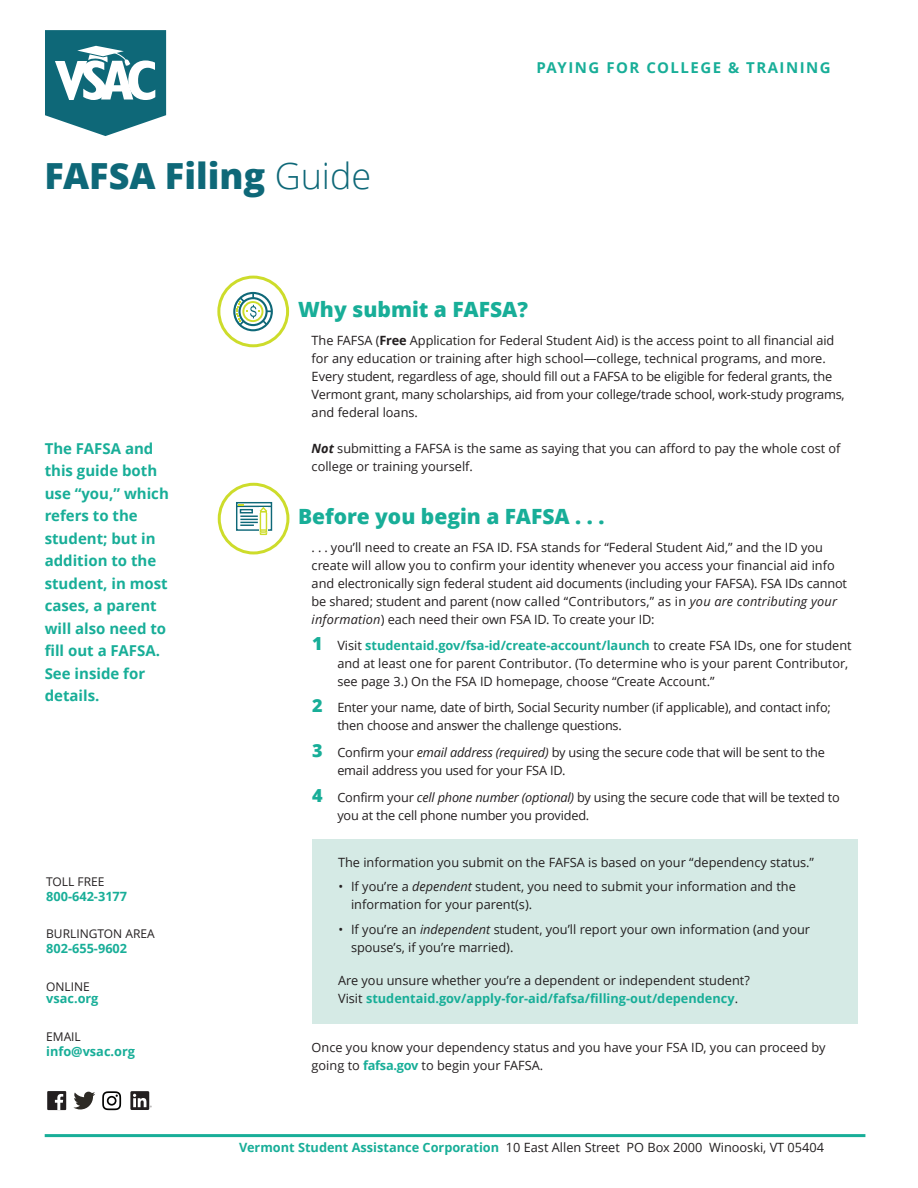
<style>
.page{position:relative;width:918px;height:1188px;background:#fff}
.page>*{position:absolute;margin:0;border:0;box-sizing:border-box;transform-origin:0 0}
.t1{font:800 36px "Open Sans";color:#0e6878}
.t2{font:800 21px "Open Sans";color:#18ae98}
.t3{font:700 15px/22.5px "Open Sans";color:#18ae98}
.t4{font:700 15px "Open Sans";letter-spacing:.1em;color:#18ae98}
.t5{font:12.75px/18px "Open Sans";color:#231f20}
.t6{font:700 12.75px "Open Sans";color:#18ae98}
.t7{font:12px "Open Sans";color:#231f20}
.s1{font-weight:300}
.s2{font-weight:700}
.s3{font-weight:700;font-style:italic}
.s4{font-style:italic}
.s5{font-weight:800;font-size:18px;color:#18ae98}
.s6{font-weight:700;color:#18ae98}
</style>
<div class="page">
<div style="left:312px;top:839px;width:545px;height:185px;background:#d5eae5"></div>
<svg style="left:102px;top:1091px;width:19px;height:19px"></svg>
<div style="left:47px;top:1091px;width:19px;height:19px;background:#231f20"></div>
<svg style="left:55px;top:1094px;width:8px;height:16px"></svg>
<svg style="left:130px;top:1091px;width:22px;height:19px"></svg>
<svg style="left:73px;top:1092px;width:22px;height:17px"></svg>
<hr style="left:45px;top:1134px;width:820px;height:3px;background:#18ae98">
<svg style="left:46px;top:30px;width:120px;height:106px"></svg>
<svg style="left:217px;top:276px;width:72px;height:71px"></svg>
<svg style="left:218px;top:483px;width:71px;height:71px"></svg>
<p class="t1" style="left:44px;top:150px;width:328px">FAFSA Filing <span class="s1">Guide</span></p>
<p class="t4" style="left:536px;top:57px;width:296px">PAYING FOR COLLEGE &amp; TRAINING</p>
<p class="t3" style="left:45px;top:437px;width:126px">The FAFSA and this guide both use “you,” which refers to the student; but in addition to the student, in most cases, a parent will also need to fill out a FAFSA.<br>See inside for details.</p>
<p class="t7" style="left:46px;top:873px;width:60px">TOLL FREE</p>
<p class="t6" style="left:46px;top:887px;width:83px">800-642-3177</p>
<p class="t7" style="left:46px;top:925px;width:110px">BURLINGTON AREA</p>
<p class="t6" style="left:46px;top:940px;width:83px">802-655-9602</p>
<p class="t7" style="left:46px;top:978px;width:45px">ONLINE</p>
<p class="t6" style="left:46px;top:990px;width:54px">vsac.org</p>
<p class="t7" style="left:46px;top:1028px;width:36px">EMAIL</p>
<p class="t6" style="left:46px;top:1042px;width:90px">info@vsac.org</p>
<p class="t2" style="left:298px;top:295px;width:231px">Why submit a FAFSA?</p>
<p class="t5" style="left:312px;top:331px;width:535px">The FAFSA (<span class="s2">Free</span> Application for Federal Student Aid) is the access point to all financial aid for any education or training after high school—college, technical programs, and more.<br>Every student, regardless of age, should fill out a FAFSA to be eligible for federal grants, the Vermont grant, many scholarships, aid from your college/trade school, work-study programs, and federal loans.</p>
<p class="t5" style="left:312px;top:439px;width:531px"><span class="s3">Not</span> submitting a FAFSA is the same as saying that you can afford to pay the whole cost of college or training yourself.</p>
<p class="t2" style="left:298px;top:502px;width:308px">Before you begin a FAFSA . . .</p>
<p class="t5" style="left:312px;top:538px;width:537px">. . . you’ll need to create an FSA ID. FSA stands for “Federal Student Aid,” and the ID you create will allow you to confirm your identity whenever you access your financial aid info and electronically sign federal student aid documents (including your FAFSA). FSA IDs cannot be shared; student and parent (now called “Contributors,” as in <span class="s4">you are contributing your information</span>) each need their own FSA ID. To create your ID:</p>
<p class="t5" style="left:337px;top:636px;width:516px;text-indent:-25px"><span class="s5">1</span> Visit <span class="s6">studentaid.gov/fsa-id/create-account/launch</span> to create FSA IDs, one for student and at least one for parent Contributor. (To determine who is your parent Contributor, see page 3.) On the FSA ID homepage, choose “Create Account.”</p>
<p class="t5" style="left:337px;top:699px;width:495px;text-indent:-25px"><span class="s5">2</span> Enter your name, date of birth, Social Security number (if applicable), and contact info; then choose and answer the challenge questions.</p>
<p class="t5" style="left:337px;top:743px;width:489px;text-indent:-25px"><span class="s5">3</span> Confirm your <span class="s4">email address (required)</span> by using the secure code that will be sent to the email address you used for your FSA ID.</p>
<p class="t5" style="left:337px;top:788px;width:504px;text-indent:-25px"><span class="s5">4</span> Confirm your <span class="s4">cell phone number (optional)</span> by using the secure code that will be texted to you at the cell phone number you provided.</p>
<p class="t5" style="left:338px;top:853px;width:478px">The information you submit on the FAFSA is based on your “dependency status.”</p>
<p class="t5" style="left:351px;top:877px;width:446px;text-indent:-13px">• If you’re a <span class="s4">dependent</span> student, you need to submit your information and the information for your parent(s).</p>
<p class="t5" style="left:351px;top:920px;width:461px;text-indent:-13px">• If you’re an <span class="s4">independent</span> student, you’ll report your own information (and your spouse’s, if you’re married).</p>
<p class="t5" style="left:338px;top:971px;width:413px">Are you unsure whether you’re a dependent or independent student?<br>Visit <span class="s6">studentaid.gov/apply-for-aid/fafsa/filling-out/dependency</span>.</p>
<p class="t5" style="left:312px;top:1038px;width:515px">Once you know your dependency status and you have your FSA ID, you can proceed by going to <span class="s6">fafsa.gov</span> to begin your FAFSA.</p>
<p class="t5" style="left:239px;top:1138px;width:587px"><span class="s6">Vermont Student Assistance Corporation</span> 10 East Allen Street PO Box 2000 Winooski, VT 05404</p>
</div>
